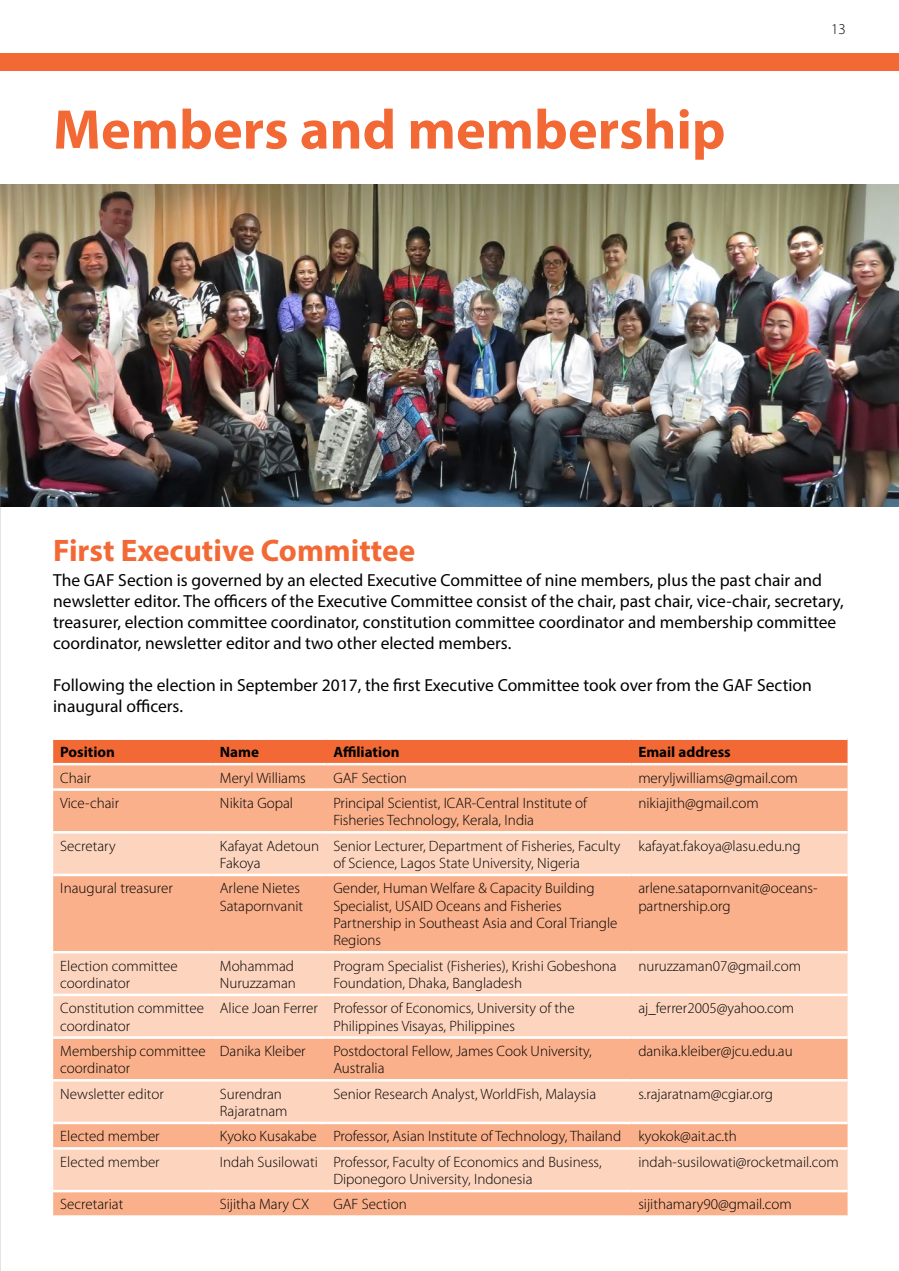
<style>
.page{position:relative;width:899px;height:1271px;background:#fff}
.page>*{position:absolute;margin:0;border:0;box-sizing:border-box;transform-origin:0 0}
.t1{font:700 56.25px "Myriad Pro";color:#f26935}
.t2{font:700 31.25px "Myriad Pro";color:#f26935}
.t3{font:17.5px/21px "Myriad Pro";color:#000}
.t4{font:300 15px/17.2px "Myriad Pro";color:#000}
.t5{font:700 15px "Myriad Pro";color:#000}
</style>
<div class="page">
<div style="left:53px;top:740px;width:794px;height:22px;background:#f26935"></div>
<div style="left:53px;top:765px;width:794px;height:450px;background:#f9b08b"></div>
<svg style="left:53px;top:833px;width:794px;height:356px;background:#fbc6aa"></svg>
<hr style="left:53px;top:788px;width:160px;height:2px;background:#fff">
<hr style="left:213px;top:788px;width:113px;height:2px;background:#fff">
<hr style="left:326px;top:788px;width:305px;height:2px;background:#fff">
<hr style="left:631px;top:788px;width:216px;height:2px;background:#fff">
<hr style="left:53px;top:831px;width:160px;height:2px;background:#fff">
<hr style="left:213px;top:831px;width:113px;height:2px;background:#fff">
<hr style="left:326px;top:831px;width:305px;height:2px;background:#fff">
<hr style="left:631px;top:831px;width:216px;height:2px;background:#fff">
<hr style="left:53px;top:873px;width:160px;height:3px;background:#fff">
<hr style="left:213px;top:873px;width:113px;height:3px;background:#fff">
<hr style="left:326px;top:873px;width:305px;height:3px;background:#fff">
<hr style="left:631px;top:873px;width:216px;height:3px;background:#fff">
<hr style="left:53px;top:950px;width:160px;height:3px;background:#fff">
<hr style="left:213px;top:950px;width:113px;height:3px;background:#fff">
<hr style="left:326px;top:950px;width:305px;height:3px;background:#fff">
<hr style="left:631px;top:950px;width:216px;height:3px;background:#fff">
<hr style="left:53px;top:993px;width:160px;height:3px;background:#fff">
<hr style="left:213px;top:993px;width:113px;height:3px;background:#fff">
<hr style="left:326px;top:993px;width:305px;height:3px;background:#fff">
<hr style="left:631px;top:993px;width:216px;height:3px;background:#fff">
<hr style="left:53px;top:1036px;width:160px;height:2px;background:#fff">
<hr style="left:213px;top:1036px;width:113px;height:2px;background:#fff">
<hr style="left:326px;top:1036px;width:305px;height:2px;background:#fff">
<hr style="left:631px;top:1036px;width:216px;height:2px;background:#fff">
<hr style="left:53px;top:1078px;width:160px;height:3px;background:#fff">
<hr style="left:213px;top:1078px;width:113px;height:3px;background:#fff">
<hr style="left:326px;top:1078px;width:305px;height:3px;background:#fff">
<hr style="left:631px;top:1078px;width:216px;height:3px;background:#fff">
<hr style="left:53px;top:1121px;width:160px;height:3px;background:#fff">
<hr style="left:213px;top:1121px;width:113px;height:3px;background:#fff">
<hr style="left:326px;top:1121px;width:305px;height:3px;background:#fff">
<hr style="left:631px;top:1121px;width:216px;height:3px;background:#fff">
<hr style="left:53px;top:1147px;width:160px;height:2px;background:#fff">
<hr style="left:213px;top:1147px;width:113px;height:2px;background:#fff">
<hr style="left:326px;top:1147px;width:305px;height:2px;background:#fff">
<hr style="left:631px;top:1147px;width:216px;height:2px;background:#fff">
<hr style="left:53px;top:1189px;width:160px;height:3px;background:#fff">
<hr style="left:213px;top:1189px;width:113px;height:3px;background:#fff">
<hr style="left:326px;top:1189px;width:305px;height:3px;background:#fff">
<hr style="left:631px;top:1189px;width:216px;height:3px;background:#fff">
<img style="left:0;top:184px;width:898px;height:322px">
<img style="left:0;top:470px;width:1px;height:800px">
<div style="left:0;top:53px;width:898px;height:17px;background:#f26935"></div>
<h1 class="t1" style="left:53px;top:93px;width:673px">Members and membership</h1>
<p class="t4" style="left:830px;top:21px;width:16px">13</p>
<h2 class="t2" style="left:53px;top:530px;width:363px">First Executive Committee</h2>
<p class="t3" style="left:53px;top:569px;width:791px">The GAF Section is governed by an elected Executive Committee of nine members, plus the past chair and newsletter editor. The officers of the Executive Committee consist of the chair, past chair, vice-chair, secretary, treasurer, election committee coordinator, constitution committee coordinator and membership committee coordinator, newsletter editor and two other elected members.</p>
<p class="t3" style="left:53px;top:674px;width:760px">Following the election in September 2017, the first Executive Committee took over from the GAF Section inaugural officers.</p>
<p class="t5" style="left:60px;top:742px;width:56px">Position</p>
<p class="t5" style="left:220px;top:742px;width:41px">Name</p>
<p class="t5" style="left:333px;top:742px;width:68px">Affiliation</p>
<p class="t5" style="left:638px;top:742px;width:94px">Email address</p>
<p class="t4" style="left:60px;top:769px;width:32px">Chair</p>
<p class="t4" style="left:220px;top:769px;width:87px">Meryl Williams</p>
<p class="t4" style="left:333px;top:769px;width:75px">GAF Section</p>
<p class="t4" style="left:638px;top:769px;width:161px">meryljwilliams@gmail.com</p>
<p class="t4" style="left:60px;top:794px;width:60px">Vice-chair</p>
<p class="t4" style="left:220px;top:794px;width:75px">Nikita Gopal</p>
<p class="t4" style="left:333px;top:794px;width:255px">Principal Scientist, ICAR-Central Institute of<br>Fisheries Technology, Kerala, India</p>
<p class="t4" style="left:638px;top:794px;width:122px">nikiajith@gmail.com</p>
<p class="t4" style="left:60px;top:837px;width:57px">Secretary</p>
<p class="t4" style="left:220px;top:837px;width:101px">Kafayat Adetoun<br>Fakoya</p>
<p class="t4" style="left:333px;top:837px;width:288px">Senior Lecturer, Department of Fisheries, Faculty of Science, Lagos State University, Nigeria</p>
<p class="t4" style="left:638px;top:837px;width:164px">kafayat.fakoya@lasu.edu.ng</p>
<p class="t4" style="left:60px;top:879px;width:114px">Inaugural treasurer</p>
<p class="t4" style="left:220px;top:879px;width:85px">Arlene Nietes<br>Satapornvanit</p>
<p class="t4" style="left:333px;top:879px;width:285px">Gender, Human Welfare &amp; Capacity Building Specialist, USAID Oceans and Fisheries Partnership in Southeast Asia and Coral Triangle Regions</p>
<p class="t4" style="left:638px;top:879px;width:181px">arlene.satapornvanit@oceans&shy;partnership.org</p>
<p class="t4" style="left:60px;top:957px;width:119px">Election committee coordinator</p>
<p class="t4" style="left:220px;top:957px;width:77px">Mohammad<br>Nuruzzaman</p>
<p class="t4" style="left:333px;top:957px;width:285px">Program Specialist (Fisheries), Krishi Gobeshona<br>Foundation, Dhaka, Bangladesh</p>
<p class="t4" style="left:638px;top:957px;width:164px">nuruzzaman07@gmail.com</p>
<p class="t4" style="left:60px;top:999px;width:145px">Constitution committee coordinator</p>
<p class="t4" style="left:333px;top:999px;width:243px;text-indent:-113px">Alice Joan Ferrer Professor of Economics, University of the<br>Philippines Visayas, Philippines</p>
<p class="t4" style="left:638px;top:999px;width:157px">aj_ferrer2005@yahoo.com</p>
<p class="t4" style="left:60px;top:1042px;width:147px">Membership committee coordinator</p>
<p class="t4" style="left:220px;top:1042px;width:87px">Danika Kleiber</p>
<p class="t4" style="left:333px;top:1042px;width:260px">Postdoctoral Fellow, James Cook University,<br>Australia</p>
<p class="t4" style="left:638px;top:1042px;width:156px">danika.kleiber@jcu.edu.au</p>
<p class="t4" style="left:60px;top:1085px;width:105px">Newsletter editor</p>
<p class="t4" style="left:220px;top:1085px;width:69px">Surendran<br>Rajaratnam</p>
<p class="t4" style="left:333px;top:1085px;width:264px">Senior Research Analyst, WorldFish, Malaysia</p>
<p class="t4" style="left:638px;top:1085px;width:136px">s.rajaratnam@cgiar.org</p>
<p class="t4" style="left:60px;top:1127px;width:101px">Elected member</p>
<p class="t4" style="left:220px;top:1127px;width:518px">Kyoko Kusakabe Professor, Asian Institute of Technology, Thailand kyokok@ait.ac.th</p>
<p class="t4" style="left:60px;top:1153px;width:101px">Elected member</p>
<p class="t4" style="left:333px;top:1153px;width:270px;text-indent:-113px">Indah Susilowati Professor, Faculty of Economics and Business,<br>Diponegoro University, Indonesia</p>
<p class="t4" style="left:638px;top:1153px;width:202px">indah-susilowati@rocketmail.com</p>
<p class="t4" style="left:60px;top:1195px;width:65px">Secretariat</p>
<p class="t4" style="left:220px;top:1195px;width:91px">Sijitha Mary CX</p>
<p class="t4" style="left:333px;top:1195px;width:75px">GAF Section</p>
<p class="t4" style="left:638px;top:1195px;width:155px">sijithamary90@gmail.com</p>
</div>
